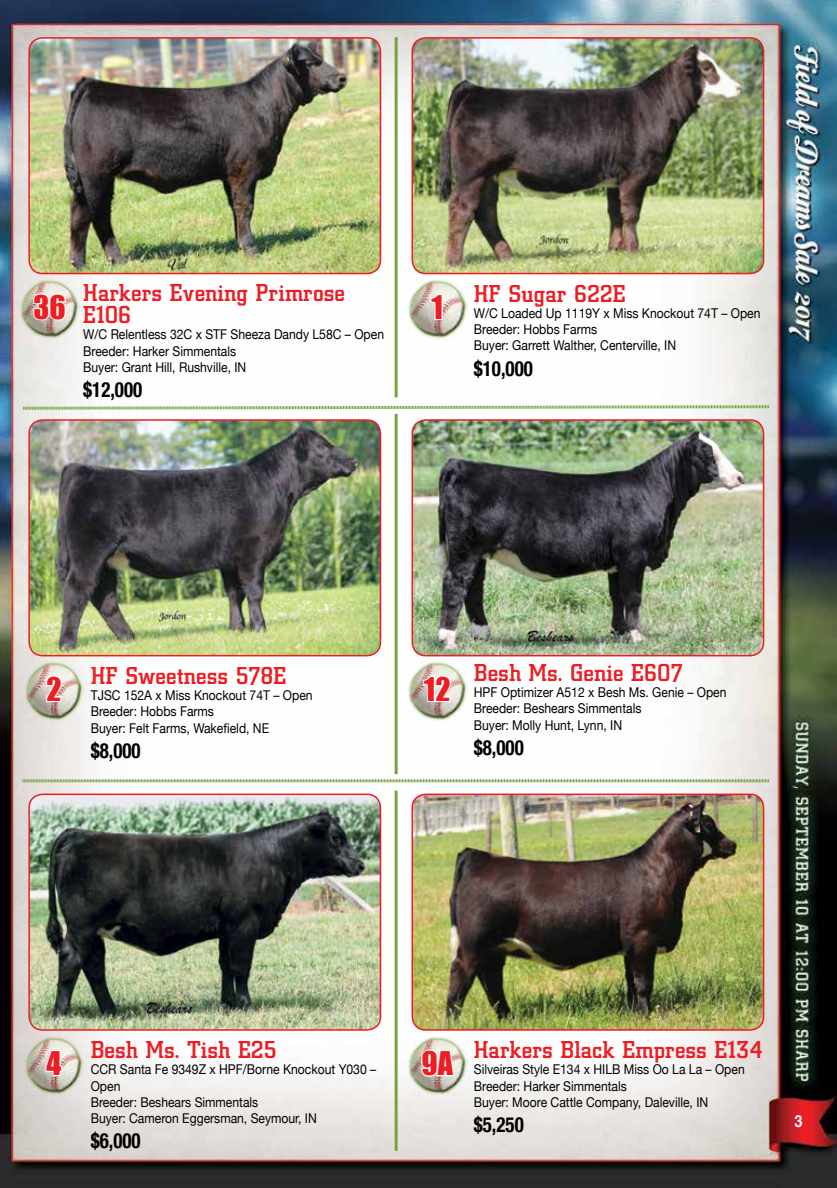
<style>
.page{position:relative;width:837px;height:1188px;background:#fff}
.page>*{position:absolute;margin:0;border:0;box-sizing:border-box;transform-origin:0 0}
.t1{font:30px "Impact";color:#ed1d24}
.t2{font:500 25.5px/22.5px "City D";color:#ed1d24}
.t3{font:700 condensed 21px "Helvetica Neue";color:#000;scale:.9 1}
.t4{font:700 16.5px "Helvetica";color:#fff;scale:.9 1}
.t5{font:13.5px/16.2px "Helvetica Neue";color:#000;scale:.9 1}
</style>
<div class="page">
<img style="left:0;top:0;width:837px;height:1188px">
<svg style="left:23px;top:405px;width:746px;height:5px"></svg>
<svg style="left:22px;top:779px;width:747px;height:4px;background:#b7cd9a"></svg>
<img style="left:29px;top:38px;width:351px;height:236px">
<div style="left:28px;top:37px;width:353px;height:237px;border:2px solid #ed1d24;border-radius:14px"></div>
<img style="left:19px;top:280px;width:60px;height:59px">
<svg style="left:32px;top:292px;width:35px;height:30px"></svg>
<hr style="left:395px;top:37px;width:3px;height:360px;background:#76a33e">
<hr style="left:395px;top:414px;width:3px;height:360px;background:#76a33e">
<hr style="left:395px;top:791px;width:3px;height:360px;background:#76a33e">
<img style="left:412px;top:38px;width:352px;height:236px">
<div style="left:412px;top:37px;width:352px;height:237px;border:2px solid #ed1d24;border-radius:14px"></div>
<img style="left:406px;top:280px;width:61px;height:59px">
<svg style="left:429px;top:292px;width:15px;height:29px"></svg>
<img style="left:29px;top:420px;width:351px;height:236px">
<div style="left:28px;top:419px;width:353px;height:237px;border:2px solid #ed1d24;border-radius:14px"></div>
<img style="left:23px;top:662px;width:61px;height:59px">
<svg style="left:45px;top:674px;width:18px;height:29px"></svg>
<img style="left:412px;top:420px;width:352px;height:236px">
<div style="left:412px;top:419px;width:352px;height:237px;border:2px solid #ed1d24;border-radius:14px"></div>
<img style="left:406px;top:662px;width:61px;height:59px">
<svg style="left:422px;top:674px;width:30px;height:29px"></svg>
<img style="left:29px;top:794px;width:351px;height:236px">
<div style="left:28px;top:794px;width:353px;height:237px;border:2px solid #ed1d24;border-radius:14px"></div>
<img style="left:23px;top:1036px;width:61px;height:60px">
<svg style="left:44px;top:1039px;width:20px;height:38px"></svg>
<img style="left:412px;top:794px;width:352px;height:236px">
<div style="left:412px;top:794px;width:352px;height:237px;border:2px solid #ed1d24;border-radius:14px"></div>
<img style="left:406px;top:1036px;width:61px;height:60px">
<svg style="left:420px;top:1036px;width:36px;height:42px"></svg>
<h2 class="t2" style="left:83px;top:281px;width:263px">Harkers Evening Primrose<br>E106</h2>
<p class="t5" style="left:83px;top:327px;width:336px">W/C Relentless 32C x STF Sheeza Dandy L58C – Open<br>Breeder: Harker Simmentals<br>Buyer: Grant Hill, Rushville, IN</p>
<h3 class="t3" style="left:83px;top:372px;width:67px">$12,000</h3>
<h1 class="t1" style="left:33px;top:284px;width:34px">36</h1>
<h2 class="t2" style="left:474px;top:282px;width:154px">HF Sugar 622E</h2>
<h1 class="t1" style="left:431px;top:284px;width:13px">1</h1>
<p class="t5" style="left:474px;top:306px;width:320px">W/C Loaded Up 1119Y x Miss Knockout 74T – Open<br>Breeder: Hobbs Farms<br>Buyer: Garrett Walther, Centerville, IN</p>
<h3 class="t3" style="left:474px;top:351px;width:67px">$10,000</h3>
<h1 class="t1" style="left:46px;top:666px;width:17px">2</h1>
<h2 class="t2" style="left:91px;top:664px;width:197px">HF Sweetness 578E</h2>
<p class="t5" style="left:91px;top:688px;width:248px">TJSC 152A x Miss Knockout 74T – Open<br>Breeder: Hobbs Farms<br>Buyer: Felt Farms, Wakefield, NE</p>
<h3 class="t3" style="left:91px;top:733px;width:57px">$8,000</h3>
<h1 class="t1" style="left:424px;top:666px;width:28px">12</h1>
<h2 class="t2" style="left:474px;top:661px;width:211px">Besh Ms. Genie E607</h2>
<p class="t5" style="left:474px;top:685px;width:282px">HPF Optimizer A512 x Besh Ms. Genie – Open<br>Breeder: Beshears Simmentals<br>Buyer: Molly Hunt, Lynn, IN</p>
<h3 class="t3" style="left:474px;top:730px;width:57px">$8,000</h3>
<h1 class="t1" style="left:47px;top:1040px;width:16px">4</h1>
<h2 class="t2" style="left:474px;top:1038px;width:290px">Harkers Black Empress E134</h2>
<h2 class="t2" style="left:91px;top:1038px;width:187px">Besh Ms. Tish E25</h2>
<p class="t5" style="left:91px;top:1062px;width:319px">CCR Santa Fe 9349Z x HPF/Borne Knockout Y030 –<br>Open<br>Breeder: Beshears Simmentals<br>Buyer: Cameron Eggersman, Seymour, IN</p>
<h3 class="t3" style="left:91px;top:1123px;width:57px">$6,000</h3>
<h1 class="t1" style="left:421px;top:1040px;width:33px">9A</h1>
<p class="t5" style="left:474px;top:1062px;width:303px">Silveiras Style E134 x HILB Miss Oo La La – Open<br>Breeder: Harker Simmentals<br>Buyer: Moore Cattle Company, Daleville, IN</p>
<h3 class="t3" style="left:474px;top:1107px;width:57px">$5,250</h3>
<p class="t4" style="left:795px;top:1108px;width:11px">3</p>
</div>
